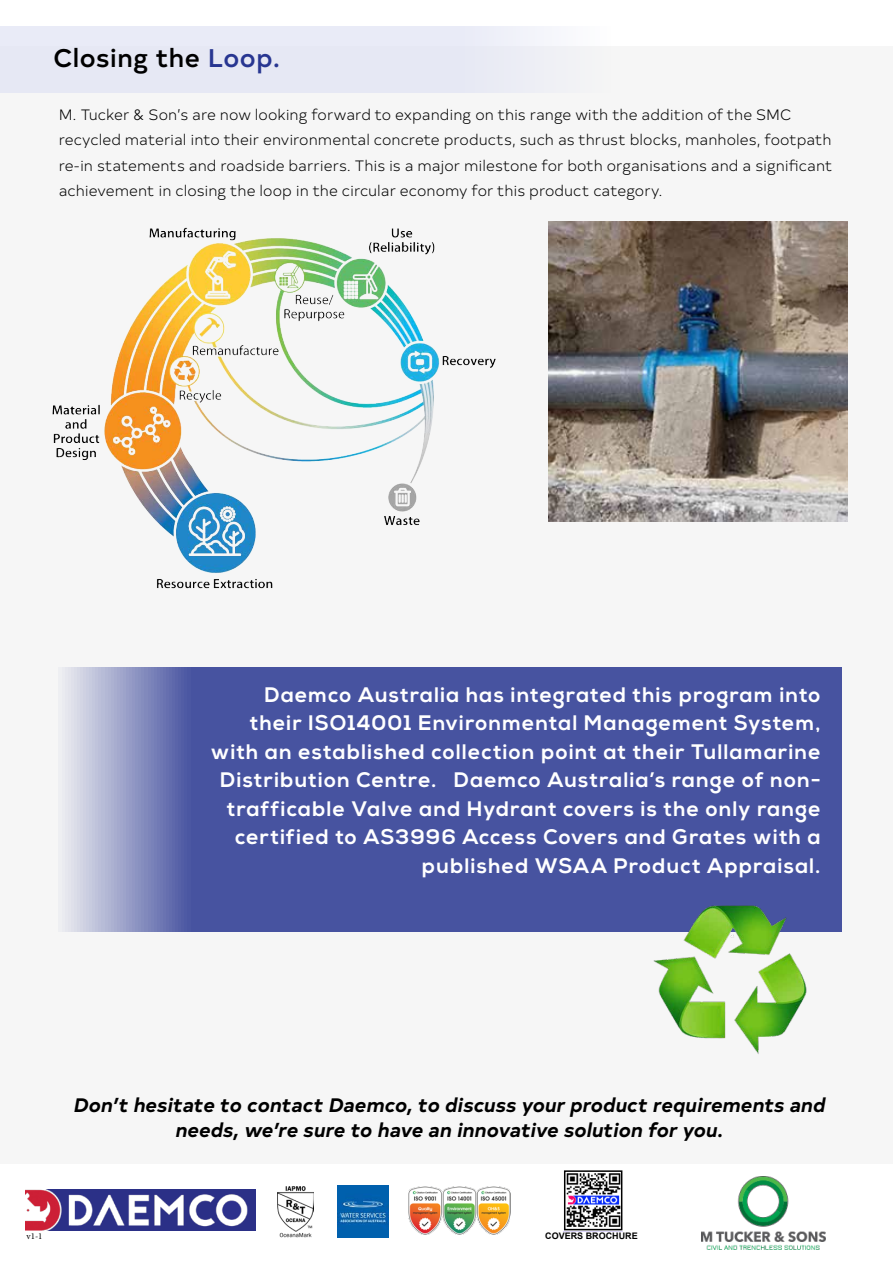
<style>
.page{position:relative;width:893px;height:1263px;background:#fff}
.page>*{position:absolute;margin:0;border:0;box-sizing:border-box;transform-origin:0 0}
.t1{font:500 25.5px "Typold";letter-spacing:.015em;color:#000}
.t2{font:700 21px/28.5px "Nexa";letter-spacing:.055em;color:#fff;text-align:right}
.t3{font:italic 700 19.5px/25.5px "Typold";color:#000;text-align:center}
.t4{font:300 15px/25.5px "Typold";letter-spacing:-.005em;color:#000}
.t5{font:700 9px "Arial";color:#000}
.t6{font:9px "Minion Pro";color:#000}
.s1{color:#283691}
</style>
<div class="page">
<img style="left:408px;top:1187px;width:103px;height:48px">
<img style="left:26px;top:1190px;width:229px;height:41px">
<img style="left:277px;top:1186px;width:36px;height:52px">
<img style="left:337px;top:1186px;width:52px;height:52px">
<img style="left:701px;top:1177px;width:124px;height:72px">
<img style="left:564px;top:1173px;width:58px;height:58px">
<div style="left:564px;top:1170px;width:58px;height:60px;border:2px solid #000"></div>
<div style="left:0;top:47px;width:893px;height:1117px;background:#f6f6f6"></div>
<div style="left:0;top:26px;width:611px;height:67px;background:#e0e3f4"></div>
<img style="left:52px;top:227px;width:444px;height:362px">
<img style="left:548px;top:222px;width:300px;height:299px">
<svg style="left:62px;top:668px;width:779px;height:264px;background:#5560a6"></svg>
<img style="left:648px;top:896px;width:166px;height:158px">
<p class="t1" style="left:53px;top:37px;width:228px">Closing the <span class="s1">Loop.</span></p>
<p class="t4" style="left:59px;top:101px;width:775px">M. Tucker &amp; Son’s are now looking forward to expanding on this range with the addition of the SMC recycled material into their environmental concrete products, such as thrust blocks, manholes, footpath re-in statements and roadside barriers. This is a major milestone for both organisations and a significant achievement in closing the loop in the circular economy for this product category.</p>
<p class="t2" style="left:211px;top:681px;width:611px">Daemco Australia has integrated this program into their ISO14001 Environmental Management System, with an established collection point at their Tullamarine Distribution Centre. Daemco Australia’s range of non&shy;trafficable Valve and Hydrant covers is the only range certified to AS3996 Access Covers and Grates with a published WSAA Product Appraisal.</p>
<p class="t3" style="left:74px;top:1090px;width:753px">Don’t hesitate to contact Daemco, to discuss your product requirements and needs, we’re sure to have an innovative solution for you.</p>
<p class="t6" style="left:27px;top:1230px;width:18px">v1-1</p>
<p class="t5" style="left:545px;top:1229px;width:94px">COVERS BROCHURE</p>
</div>
